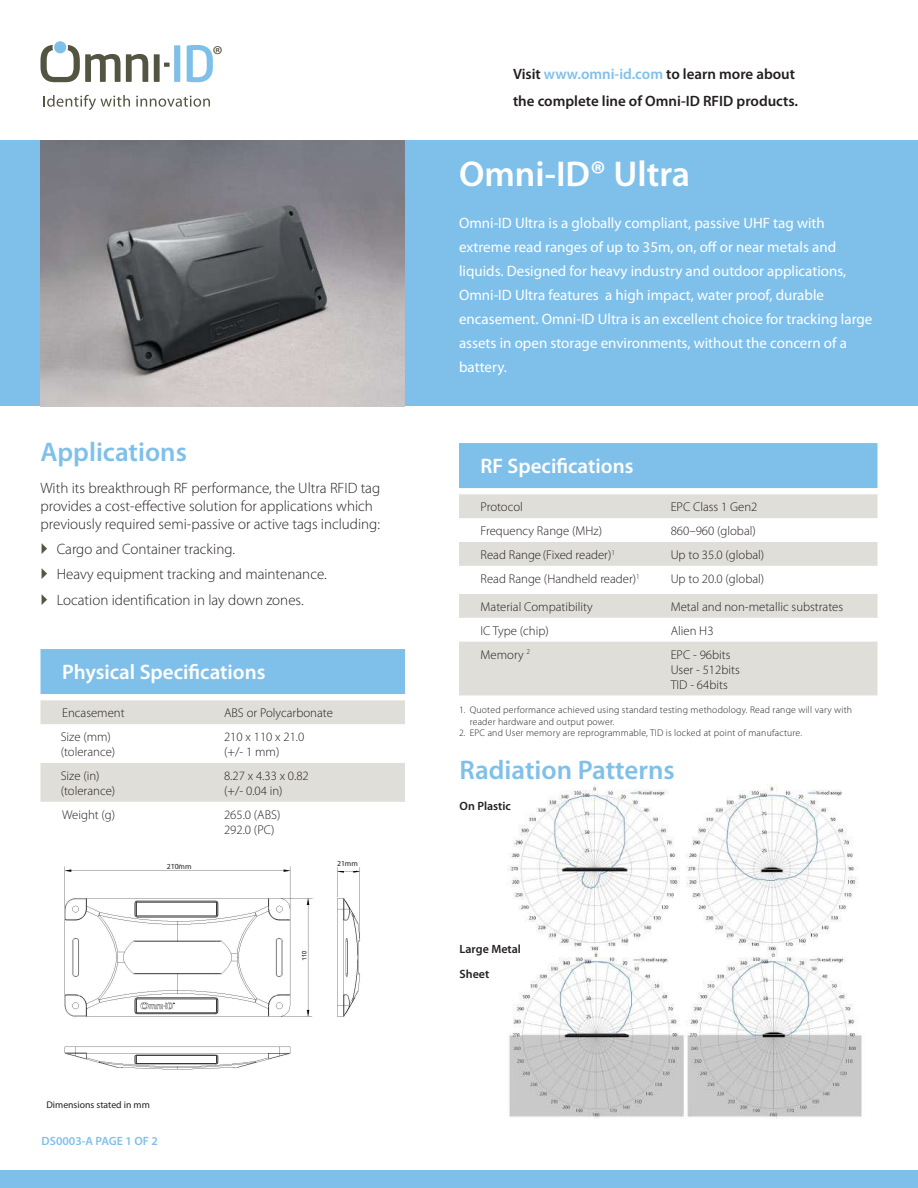
<style>
.page{position:relative;width:918px;height:1188px;background:#fff}
.page>*{position:absolute;margin:0;border:0;box-sizing:border-box;transform-origin:0 0}
.t1{font:600 36px "Myriad Pro";color:#fff}
.t2{font:600 27px "Myriad Pro";color:#7fc0ea}
.t3{font:24.75px "Myriad Pro";color:#545443}
.t4{font:600 21px "Myriad Pro";color:#fff}
.t5{font:15px/24px "Myriad Pro";color:#fff}
.t6{font:300 15px/18px "Myriad Pro";color:#241f1f}
.t7{font:600 15px/27px "Myriad Pro";color:#241f1f}
.t8{font:300 12.75px/15px "Myriad Pro";color:#241f1f}
.t9{font:600 12px/25.5px "Myriad Pro";color:#241f1f}
.t10{font:600 12px "Myriad Pro";color:#7fc0ea}
.t11{font:300 9.75px/11.2px "Myriad Pro";letter-spacing:.02em;color:#241f1f}
.t12{font:9.75px "Myriad Pro";color:#241f1f}
.t13{font:7.8px "Myriad";color:#241f1f}
.s1{color:#7fc0ea}
</style>
<div class="page">
<div style="left:0;top:1170px;width:918px;height:18px;background:#7fc0ea"></div>
<svg style="left:44px;top:95px;width:86px;height:14px"></svg>
<svg style="left:136px;top:96px;width:74px;height:11px"></svg>
<svg style="left:40px;top:45px;width:108px;height:37px"></svg>
<div style="left:154px;top:54px;width:6px;height:28px;background:#545443"></div>
<svg style="left:164px;top:63px;width:6px;height:4px"></svg>
<div style="left:174px;top:45px;width:6px;height:37px;background:#7fc0ea"></div>
<svg style="left:187px;top:45px;width:26px;height:37px"></svg>
<div style="left:54px;top:41px;width:12px;height:12px;background:#7fc0ea;border-radius:50%"></div>
<div style="left:0;top:140px;width:918px;height:266px;background:#7fc0ea"></div>
<img style="left:40px;top:140px;width:365px;height:266px">
<img style="left:64px;top:864px;width:296px;height:206px">
<div style="left:171px;top:865px;width:12px;height:5px;background:#fff"></div>
<div style="left:340px;top:864px;width:16px;height:6px;background:#fff"></div>
<div style="left:40px;top:649px;width:365px;height:45px;background:#7fc0ea"></div>
<svg style="left:40px;top:700px;width:365px;height:102px"></svg>
<div style="left:459px;top:443px;width:419px;height:45px;background:#7fc0ea"></div>
<svg style="left:459px;top:494px;width:419px;height:201px;fill:#e0ded8"></svg>
<img style="left:507px;top:785px;width:355px;height:334px">
<h3 class="t3" style="left:213px;top:39px;width:12px">®</h3>
<h2 class="t2" style="left:40px;top:435px;width:148px">Applications</h2>
<p class="t6" style="left:40px;top:479px;width:341px">With its breakthrough RF performance, the Ultra RFID tag provides a cost-effective solution for applications which previously required semi-passive or active tags including:</p>
<p class="t6" style="left:57px;top:536px;width:272px;line-height:25.5px">Cargo and Container tracking.<br>Heavy equipment tracking and maintenance.<br>Location identification in lay down zones.</p>
<h3 class="t4" style="left:62px;top:658px;width:205px">Physical Specifications</h3>
<p class="t8" style="left:62px;top:706px;width:64px">Encasement</p>
<p class="t8" style="left:224px;top:706px;width:110px">ABS or Polycarbonate</p>
<p class="t8" style="left:61px;top:729px;width:56px">Size (mm) (tolerance)</p>
<p class="t8" style="left:224px;top:729px;width:82px">210 x 110 x 21.0 (+/- 1 mm)</p>
<p class="t8" style="left:61px;top:768px;width:56px">Size (in) (tolerance)</p>
<p class="t8" style="left:224px;top:768px;width:86px">8.27 x 4.33 x 0.82 (+/- 0.04 in)</p>
<p class="t8" style="left:62px;top:807px;width:55px">Weight (g)</p>
<p class="t8" style="left:224px;top:807px;width:58px">265.0 (ABS)<br>292.0 (PC)</p>
<p class="t13" style="left:167px;top:862px;width:26px">210mm</p>
<p class="t13" style="left:337px;top:860px;width:22px">21mm</p>
<p class="t12" style="left:46px;top:1099px;width:105px">Dimensions stated in mm</p>
<p class="t10" style="left:42px;top:1134px;width:118px">DS0003-A PAGE 1 OF 2</p>
<p class="t7" style="left:513px;top:60px;width:287px">Visit <span class="s1">www.omni-id.com</span> to learn more about the complete line of Omni-ID RFID products.</p>
<h1 class="t1" style="left:459px;top:151px;width:233px">Omni-ID® Ultra</h1>
<p class="t5" style="left:459px;top:210px;width:415px">Omni-ID Ultra is a globally compliant, passive UHF tag with extreme read ranges of up to 35m, on, off or near metals and liquids. Designed for heavy industry and outdoor applications, Omni-ID Ultra features a high impact, water proof, durable encasement. Omni-ID Ultra is an excellent choice for tracking large assets in open storage environments, without the concern of a battery.</p>
<h3 class="t4" style="left:481px;top:452px;width:154px">RF Specifications</h3>
<p class="t8" style="left:481px;top:500px;width:44px">Protocol</p>
<p class="t8" style="left:671px;top:500px;width:88px">EPC Class 1 Gen2</p>
<p class="t8" style="left:481px;top:523px;width:123px">Frequency Range (MHz)</p>
<p class="t8" style="left:671px;top:523px;width:87px">860–960 (global)</p>
<p class="t8" style="left:481px;top:547px;width:136px">Read Range (Fixed reader)<sup>1</sup></p>
<p class="t8" style="left:671px;top:547px;width:95px">Up to 35.0 (global)</p>
<p class="t8" style="left:481px;top:571px;width:161px">Read Range (Handheld reader)<sup>1</sup></p>
<p class="t8" style="left:671px;top:571px;width:95px">Up to 20.0 (global)</p>
<p class="t8" style="left:481px;top:599px;width:114px">Material Compatibility</p>
<p class="t8" style="left:671px;top:599px;width:174px">Metal and non-metallic substrates</p>
<p class="t8" style="left:481px;top:623px;width:70px">IC Type (chip)</p>
<p class="t8" style="left:671px;top:623px;width:44px">Alien H3</p>
<p class="t8" style="left:481px;top:647px;width:51px">Memory <sup>2</sup></p>
<p class="t8" style="left:671px;top:647px;width:71px">EPC - 96bits<br>User - 512bits<br>TID - 64bits</p>
<p class="t11" style="left:470px;top:704px;width:384px;text-indent:-11px">1. Quoted performance achieved using standard testing methodology. Read range will vary with reader hardware and output power.</p>
<p class="t11" style="left:459px;top:727px;width:345px">2. EPC and User memory are reprogrammable, TID is locked at point of manufacture.</p>
<h2 class="t2" style="left:460px;top:753px;width:217px">Radiation Patterns</h2>
<p class="t9" style="left:460px;top:793px;width:53px">On Plastic</p>
<p class="t9" style="left:460px;top:936px;width:63px">Large Metal<br>Sheet</p>
</div>
